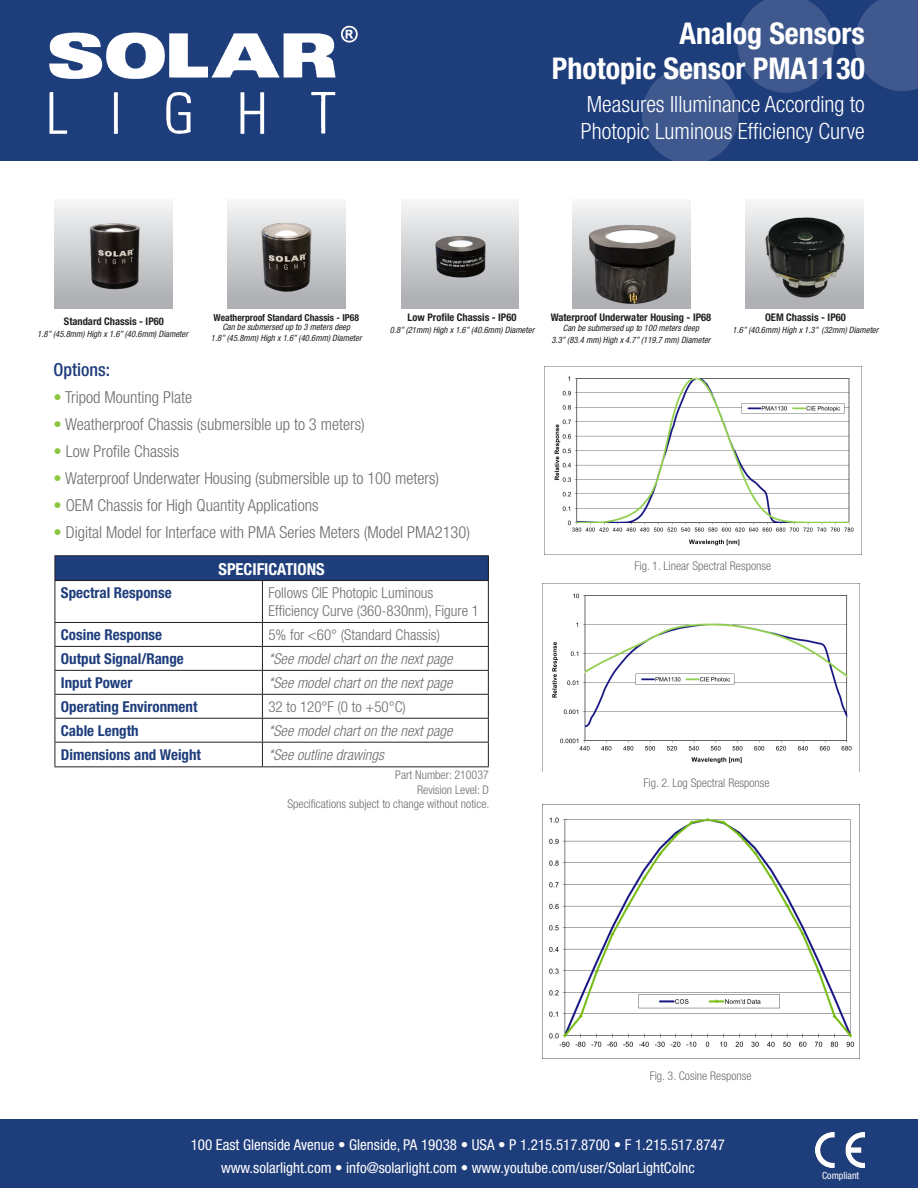
<style>
.page{position:relative;width:918px;height:1188px;background:#fff}
.page>*{position:absolute;margin:0;border:0;box-sizing:border-box;transform-origin:0 0}
.t1{font:700 condensed 30px "Helvetica Neue";color:#fff}
.t2{font:300 condensed 22.5px "Helvetica Neue";color:#fff}
.t3{font:500 condensed 18px "Helvetica Neue";color:#1e3d7b}
.t4{font:300 condensed 16.5px "Helvetica Neue";color:#6c6d70}
.t5{font:700 condensed 16.5px "Helvetica Neue";color:#fff}
.t6{font:condensed 15px "Helvetica Neue";color:#fff}
.t7{font:700 condensed 15px "Helvetica Neue";color:#1e3d7b}
.t8{font:300 condensed 15px "Helvetica Neue";color:#6c6d70}
.t9{font:italic 300 condensed 15px "Helvetica Neue";color:#6c6d70}
.t10{font:300 condensed 12px "Helvetica Neue";color:#6c6d70}
.t11{font:700 condensed 10.5px "Helvetica Neue";color:#231f20}
.t12{font:condensed 9.9px "Helvetica Neue";color:#fff}
.t13{font:700 condensed 9.6px "Helvetica Neue";color:#231f20}
.t14{font:italic condensed 8.7px "Helvetica Neue";color:#231f20}
.s1{color:#8bc63e}
</style>
<div class="page">
<div style="left:55px;top:556px;width:433px;height:25px;background:#1e3d7b"></div>
<hr style="left:55px;top:555px;width:207px;height:1px;background:#231f20">
<svg style="left:55px;top:556px;width:1px;height:24px"></svg>
<hr style="left:262px;top:555px;width:227px;height:1px;background:#231f20">
<svg style="left:488px;top:556px;width:1px;height:24px"></svg>
<hr style="left:55px;top:580px;width:207px;height:1px;background:#231f20">
<hr style="left:55px;top:581px;width:1px;height:41px;background:#231f20">
<hr style="left:262px;top:580px;width:227px;height:1px;background:#231f20">
<hr style="left:262px;top:581px;width:1px;height:41px;background:#231f20">
<hr style="left:488px;top:581px;width:1px;height:41px;background:#231f20">
<hr style="left:55px;top:622px;width:207px;height:1px;background:#231f20">
<hr style="left:262px;top:622px;width:227px;height:1px;background:#231f20">
<hr style="left:55px;top:646px;width:207px;height:1px;background:#231f20">
<hr style="left:262px;top:646px;width:227px;height:1px;background:#231f20">
<hr style="left:55px;top:670px;width:207px;height:1px;background:#231f20">
<hr style="left:262px;top:670px;width:227px;height:1px;background:#231f20">
<hr style="left:55px;top:694px;width:207px;height:1px;background:#231f20">
<hr style="left:262px;top:694px;width:227px;height:1px;background:#231f20">
<hr style="left:55px;top:718px;width:207px;height:1px;background:#231f20">
<hr style="left:262px;top:718px;width:227px;height:1px;background:#231f20">
<hr style="left:55px;top:742px;width:207px;height:1px;background:#231f20">
<svg style="left:55px;top:623px;width:1px;height:143px"></svg>
<hr style="left:262px;top:742px;width:227px;height:1px;background:#231f20">
<svg style="left:262px;top:623px;width:1px;height:143px"></svg>
<svg style="left:488px;top:623px;width:1px;height:143px"></svg>
<hr style="left:55px;top:766px;width:207px;height:1px;background:#231f20">
<hr style="left:262px;top:766px;width:227px;height:1px;background:#231f20">
<div style="left:0;top:0;width:918px;height:160px;background:#1e3d7b"></div>
<svg style="left:615px;top:0;width:303px;height:220px"></svg>
<img style="left:31px;top:25px;width:349px;height:136px">
<div style="left:0;top:1119px;width:918px;height:69px;background:#1e3d7b"></div>
<img style="left:816px;top:1132px;width:49px;height:35px">
<div style="left:55px;top:199px;width:117px;height:110px;background:linear-gradient(to bottom,#f5f5f6,#aaabaf)"></div>
<div style="left:228px;top:199px;width:117px;height:110px;background:#f5f5f6"></div>
<div style="left:401px;top:199px;width:118px;height:110px;background:linear-gradient(to bottom,#f5f5f6,#aaabaf)"></div>
<img style="left:54px;top:223px;width:104px;height:80px">
<img style="left:401px;top:226px;width:110px;height:83px">
<img style="left:227px;top:203px;width:119px;height:106px">
<div style="left:573px;top:199px;width:117px;height:110px;background:#efeff0"></div>
<img style="left:572px;top:220px;width:119px;height:89px">
<img style="left:693px;top:179px;width:196px;height:130px">
<img style="left:545px;top:366px;width:317px;height:188px">
<img style="left:552px;top:584px;width:308px;height:188px">
<img style="left:543px;top:804px;width:317px;height:254px">
<p class="t1" style="left:679px;top:16px;width:187px">Analog Sensors</p>
<p class="t1" style="left:552px;top:50px;width:314px">Photopic Sensor PMA1130</p>
<p class="t2" style="left:587px;top:91px;width:280px">Measures Illuminance According to</p>
<p class="t2" style="left:581px;top:118px;width:285px">Photopic Luminous Efficiency Curve</p>
<p class="t11" style="left:64px;top:315px;width:101px">Standard Chassis - IP60</p>
<p class="t14" style="left:37px;top:329px;width:152px">1.8” (45.8mm) High x 1.6” (40.6mm) Diameter</p>
<p class="t13" style="left:214px;top:311px;width:147px">Weatherproof Standard Chassis - IP68</p>
<p class="t14" style="left:222px;top:322px;width:129px">Can be submersed up to 3 meters deep</p>
<p class="t14" style="left:211px;top:333px;width:152px">1.8” (45.8mm) High x 1.6” (40.6mm) Diameter</p>
<p class="t11" style="left:408px;top:311px;width:110px">Low Profile Chassis - IP60</p>
<p class="t14" style="left:390px;top:325px;width:146px">0.8” (21mm) High x 1.6” (40.6mm) Diameter</p>
<p class="t3" style="left:54px;top:359px;width:58px">Options:</p>
<p class="t4" style="left:54px;top:388px;width:140px"><span class="s1">•</span> Tripod Mounting Plate</p>
<p class="t4" style="left:54px;top:415px;width:313px"><span class="s1">•</span> Weatherproof Chassis (submersible up to 3 meters)</p>
<p class="t4" style="left:54px;top:442px;width:127px"><span class="s1">•</span> Low Profile Chassis</p>
<p class="t4" style="left:54px;top:469px;width:387px"><span class="s1">•</span> Waterproof Underwater Housing (submersible up to 100 meters)</p>
<p class="t4" style="left:54px;top:496px;width:266px"><span class="s1">•</span> OEM Chassis for High Quantity Applications</p>
<p class="t4" style="left:54px;top:523px;width:418px"><span class="s1">•</span> Digital Model for Interface with PMA Series Meters (Model PMA2130)</p>
<p class="t5" style="left:218px;top:559px;width:108px">SPECIFICATIONS</p>
<p class="t7" style="left:61px;top:584px;width:112px">Spectral Response</p>
<p class="t8" style="left:268px;top:585px;width:166px">Follows CIE Photopic Luminous</p>
<p class="t8" style="left:268px;top:603px;width:212px">Efficiency Curve (360-830nm), Figure 1</p>
<p class="t7" style="left:61px;top:626px;width:103px">Cosine Response</p>
<p class="t8" style="left:268px;top:627px;width:173px">5% for &lt;60° (Standard Chassis)</p>
<p class="t7" style="left:61px;top:650px;width:124px">Output Signal/Range</p>
<p class="t9" style="left:268px;top:650px;width:186px">*See model chart on the next page</p>
<p class="t7" style="left:61px;top:674px;width:73px">Input Power</p>
<p class="t9" style="left:268px;top:674px;width:186px">*See model chart on the next page</p>
<p class="t7" style="left:61px;top:698px;width:138px">Operating Environment</p>
<p class="t8" style="left:268px;top:698px;width:139px">32 to 120°F (0 to +50°C)</p>
<p class="t7" style="left:61px;top:721px;width:79px">Cable Length</p>
<p class="t9" style="left:268px;top:722px;width:186px">*See model chart on the next page</p>
<p class="t7" style="left:61px;top:745px;width:142px">Dimensions and Weight</p>
<p class="t9" style="left:268px;top:746px;width:117px">*See outline drawings</p>
<p class="t10" style="left:395px;top:768px;width:95px">Part Number: 210037</p>
<p class="t10" style="left:417px;top:783px;width:73px">Revision Level: D</p>
<p class="t10" style="left:288px;top:797px;width:203px">Specifications subject to change without notice.</p>
<p class="t11" style="left:551px;top:311px;width:162px">Waterproof Underwater Housing - IP68</p>
<p class="t14" style="left:563px;top:323px;width:138px">Can be submersed up to 100 meters deep</p>
<p class="t14" style="left:551px;top:335px;width:161px">3.3” (83.4 mm) High x 4.7” (119.7 mm) Diameter</p>
<p class="t11" style="left:765px;top:311px;width:82px">OEM Chassis - IP60</p>
<p class="t14" style="left:733px;top:325px;width:147px">1.6” (40.6mm) High x 1.3” (32mm) Diameter</p>
<p class="t10" style="left:634px;top:559px;width:138px">Fig. 1. Linear Spectral Response</p>
<p class="t10" style="left:643px;top:776px;width:128px">Fig. 2. Log Spectral Response</p>
<p class="t10" style="left:650px;top:1069px;width:103px">Fig. 3. Cosine Response</p>
<p class="t6" style="left:191px;top:1136px;width:536px">100 East Glenside Avenue • Glenside, PA 19038 • USA • P 1.215.517.8700 • F 1.215.517.8747</p>
<p class="t6" style="left:221px;top:1159px;width:475px">www.solarlight.com • info@solarlight.com • www.youtube.com/user/SolarLightCoInc</p>
<p class="t12" style="left:822px;top:1170px;width:39px">Compliant</p>
</div>
